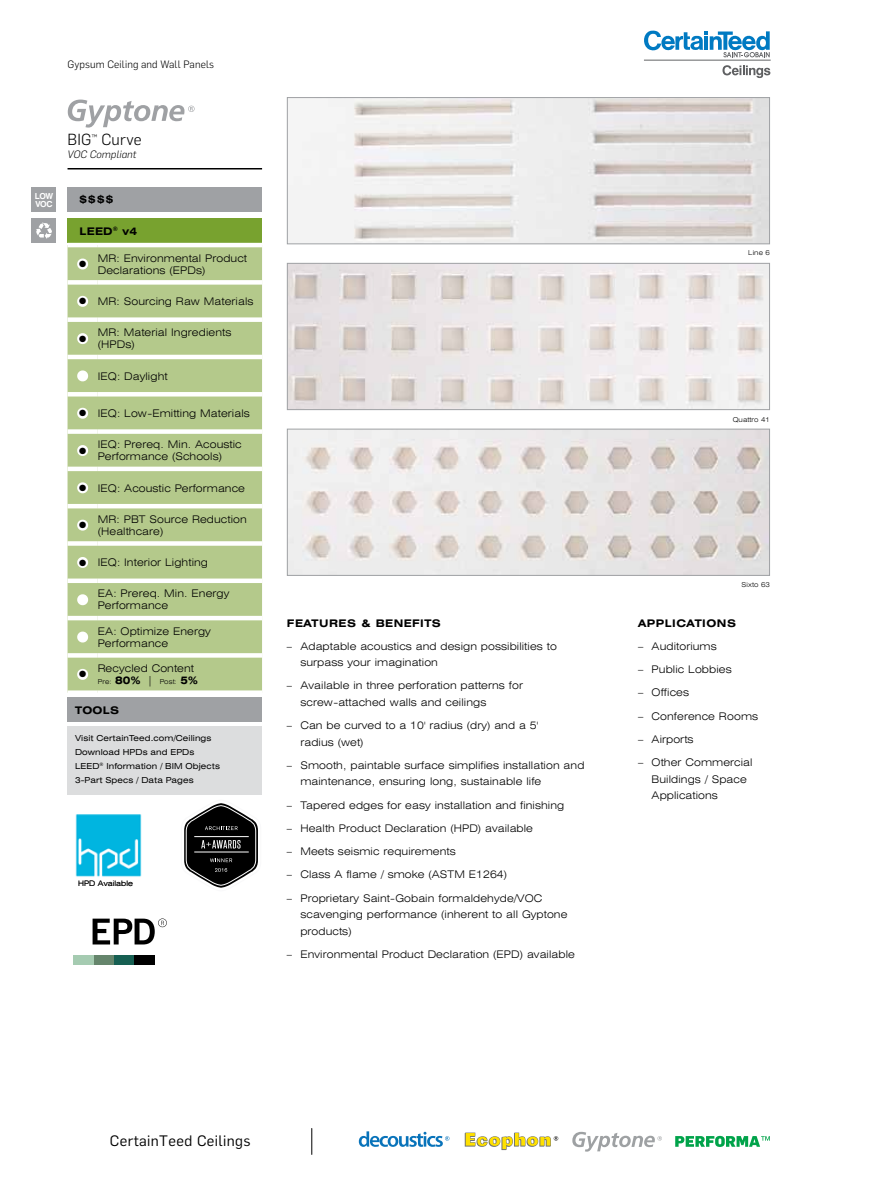
<style>
.page{position:relative;width:878px;height:1188px;background:#fff}
.page>*{position:absolute;margin:0;border:0;box-sizing:border-box;transform-origin:0 0}
.t1{font:300 15.75px "Flama";letter-spacing:.01em;color:#000}
.t2{font:14.85px "Flama";letter-spacing:.025em;color:#000}
.t3{font:300 expanded 10.5px/16.5px "Swiss 721 BT";letter-spacing:.01em;color:#000}
.t4{font:700 expanded 10.5px "Swiss 721 BT";letter-spacing:.05em;color:#000}
.t5{font:300 10.5px "Flama";letter-spacing:.01em;color:#000}
.t6{font:italic 300 10.5px "Flama";letter-spacing:.01em;color:#000}
.t7{font:9px "Zapf Dingbats ITC";color:#000}
.t8{font:9px "Zapf Dingbats ITC";color:#fff}
.t9{font:expanded 8.25px/14.2px "Swiss 721 BT";letter-spacing:.01em;color:#000}
.t10{font:700 8.25px/8.2px "Swiss 721 BT";letter-spacing:-.05em;color:#fff}
.t11{font:300 expanded 7.5px "Swiss 721 BT";letter-spacing:.01em;color:#000}
.t12{font:300 expanded 6.75px "Swiss 721 BT";letter-spacing:.01em;color:#000}
.s1{color:#fff}
.s2{font-weight:700;font-size:10.5px}
.s3{font-size:10.5px}
</style>
<div class="page">
<div style="left:68px;top:188px;width:194px;height:24px;background:#9fa1a4"></div>
<div style="left:32px;top:188px;width:24px;height:24px;background:#9fa1a4"></div>
<div style="left:32px;top:219px;width:24px;height:24px;background:#9fa1a4"></div>
<svg style="left:36px;top:223px;width:16px;height:16px"></svg>
<div style="left:68px;top:219px;width:194px;height:24px;background:#78a22f"></div>
<svg style="left:68px;top:100px;width:126px;height:28px"></svg>
<hr style="left:68px;top:168px;width:194px;height:2px;background:#000">
<div style="left:68px;top:247px;width:194px;height:443px;background:#b4c98b"></div>
<div style="left:68px;top:280px;width:30px;height:5px;background:#fff"></div>
<div style="left:98px;top:280px;width:164px;height:5px;background:#fff"></div>
<div style="left:68px;top:317px;width:30px;height:5px;background:#fff"></div>
<div style="left:98px;top:317px;width:164px;height:5px;background:#fff"></div>
<hr style="left:68px;top:355px;width:30px;height:4px;background:#fff">
<hr style="left:98px;top:355px;width:164px;height:4px;background:#fff">
<div style="left:68px;top:392px;width:30px;height:5px;background:#fff"></div>
<div style="left:98px;top:392px;width:164px;height:5px;background:#fff"></div>
<div style="left:68px;top:429px;width:30px;height:5px;background:#fff"></div>
<div style="left:98px;top:429px;width:164px;height:5px;background:#fff"></div>
<hr style="left:68px;top:467px;width:30px;height:4px;background:#fff">
<hr style="left:98px;top:467px;width:164px;height:4px;background:#fff">
<hr style="left:68px;top:504px;width:30px;height:4px;background:#fff">
<hr style="left:98px;top:504px;width:164px;height:4px;background:#fff">
<div style="left:68px;top:541px;width:30px;height:5px;background:#fff"></div>
<div style="left:98px;top:541px;width:164px;height:5px;background:#fff"></div>
<hr style="left:68px;top:579px;width:30px;height:4px;background:#fff">
<hr style="left:98px;top:579px;width:164px;height:4px;background:#fff">
<hr style="left:68px;top:616px;width:30px;height:4px;background:#fff">
<hr style="left:98px;top:616px;width:164px;height:4px;background:#fff">
<div style="left:68px;top:653px;width:30px;height:5px;background:#fff"></div>
<div style="left:98px;top:653px;width:164px;height:5px;background:#fff"></div>
<svg style="left:74px;top:255px;width:18px;height:18px"></svg>
<svg style="left:74px;top:292px;width:18px;height:18px"></svg>
<svg style="left:74px;top:330px;width:18px;height:18px"></svg>
<svg style="left:74px;top:367px;width:18px;height:18px"></svg>
<svg style="left:74px;top:404px;width:18px;height:18px"></svg>
<svg style="left:74px;top:442px;width:18px;height:18px"></svg>
<svg style="left:74px;top:479px;width:18px;height:18px"></svg>
<svg style="left:74px;top:516px;width:18px;height:18px"></svg>
<svg style="left:74px;top:553px;width:18px;height:18px"></svg>
<svg style="left:74px;top:591px;width:18px;height:18px"></svg>
<svg style="left:74px;top:628px;width:18px;height:18px"></svg>
<svg style="left:74px;top:665px;width:18px;height:18px"></svg>
<div style="left:68px;top:697px;width:194px;height:24px;background:#9fa1a4"></div>
<div style="left:68px;top:726px;width:194px;height:68px;background:#dcddde"></div>
<img style="left:289px;top:265px;width:479px;height:143px">
<div style="left:287px;top:263px;width:483px;height:147px;border:1px solid #9fa1a4"></div>
<img style="left:289px;top:431px;width:479px;height:143px">
<div style="left:287px;top:429px;width:483px;height:147px;border:1px solid #9fa1a4"></div>
<img style="left:289px;top:99px;width:479px;height:143px">
<div style="left:287px;top:97px;width:483px;height:147px;border:1px solid #9fa1a4"></div>
<svg style="left:722px;top:65px;width:48px;height:13px"></svg>
<hr style="left:644px;top:60px;width:126px;height:1px;background:#636466">
<svg style="left:644px;top:31px;width:125px;height:26px"></svg>
<svg style="left:311px;top:1128px;width:1px;height:26px"></svg>
<svg style="left:464px;top:1132px;width:94px;height:18px"></svg>
<svg style="left:572px;top:1132px;width:90px;height:20px"></svg>
<svg style="left:675px;top:1136px;width:94px;height:11px"></svg>
<svg style="left:359px;top:1131px;width:90px;height:16px"></svg>
<svg style="left:184px;top:803px;width:74px;height:85px"></svg>
<img style="left:75px;top:814px;width:67px;height:63px">
<div style="left:113px;top:955px;width:21px;height:10px;background:#165f52"></div>
<div style="left:93px;top:955px;width:21px;height:10px;background:#65856c"></div>
<div style="left:73px;top:955px;width:20px;height:10px;background:#a5cbb1"></div>
<div style="left:134px;top:955px;width:20px;height:10px;background:#000"></div>
<svg style="left:93px;top:919px;width:74px;height:25px"></svg>
<p class="t5" style="left:68px;top:57px;width:148px">Gypsum Ceiling and Wall Panels</p>
<p class="t10" style="left:35px;top:192px;width:20px">LOW<br>VOC</p>
<h1 class="t1" style="left:68px;top:129px;width:76px">BIG<sup>™</sup> Curve</h1>
<p class="t6" style="left:68px;top:148px;width:71px">VOC Compliant</p>
<p class="t4" style="left:80px;top:193px;width:35px">$$$$</p>
<p class="t4" style="left:80px;top:225px;width:59px">LEED<sup>®</sup> v4</p>
<p class="t7" style="left:79px;top:260px;width:9px">●</p>
<p class="t3" style="left:98px;top:252px;width:151px;line-height:12px">MR: Environmental Product<br>Declarations (EPDs)</p>
<p class="t3" style="left:79px;top:293px;width:176px">● MR: Sourcing Raw Materials</p>
<p class="t7" style="left:79px;top:334px;width:9px">●</p>
<p class="t3" style="left:98px;top:327px;width:135px;line-height:12px">MR: Material Ingredients (HPDs)</p>
<p class="t3" style="left:79px;top:368px;width:90px"><span class="s1">●</span> IEQ: Daylight</p>
<p class="t3" style="left:79px;top:405px;width:172px">● IEQ: Low-Emitting Materials</p>
<p class="t7" style="left:79px;top:446px;width:9px">●</p>
<p class="t3" style="left:98px;top:439px;width:145px;line-height:12px">IEQ: Prereq. Min. Acoustic<br>Performance (Schools)</p>
<p class="t3" style="left:79px;top:480px;width:167px">● IEQ: Acoustic Performance</p>
<p class="t7" style="left:79px;top:521px;width:9px">●</p>
<p class="t3" style="left:98px;top:513px;width:150px;line-height:12px">MR: PBT Source Reduction (Healthcare)</p>
<p class="t3" style="left:79px;top:554px;width:130px">● IEQ: Interior Lighting</p>
<p class="t8" style="left:79px;top:596px;width:9px">●</p>
<p class="t3" style="left:98px;top:588px;width:133px;line-height:12px">EA: Prereq. Min. Energy<br>Performance</p>
<p class="t8" style="left:79px;top:633px;width:9px">●</p>
<p class="t3" style="left:98px;top:625px;width:115px;line-height:12px">EA: Optimize Energy<br>Performance</p>
<p class="t7" style="left:79px;top:670px;width:9px">●</p>
<p class="t3" style="left:98px;top:660px;width:98px">Recycled Content</p>
<p class="t12" style="left:98px;top:678px;width:102px">Pre: <span class="s2">80%</span> <span class="s3">|</span> Post: <span class="s2">5%</span></p>
<p class="t4" style="left:75px;top:703px;width:45px">TOOLS</p>
<p class="t9" style="left:75px;top:731px;width:146px">Visit CertainTeed.com/Ceilings<br>Download HPDs and EPDs<br>LEED<sup>®</sup> Information / BIM Objects<br>3-Part Specs / Data Pages</p>
<p class="t11" style="left:78px;top:879px;width:56px">HPD Available</p>
<p class="t4" style="left:287px;top:616px;width:156px">FEATURES &amp; BENEFITS</p>
<p class="t3" style="left:300px;top:638px;width:258px;text-indent:-14px">– Adaptable acoustics and design possibilities to surpass your imagination</p>
<p class="t3" style="left:300px;top:678px;width:224px;text-indent:-14px">– Available in three perforation patterns for screw-attached walls and ceilings</p>
<p class="t3" style="left:300px;top:717px;width:239px;text-indent:-14px">– Can be curved to a 10' radius (dry) and a 5' radius (wet)</p>
<p class="t3" style="left:300px;top:757px;width:285px;text-indent:-14px">– Smooth, paintable surface simplifies installation and maintenance, ensuring long, sustainable life</p>
<p class="t3" style="left:287px;top:797px;width:279px">– Tapered edges for easy installation and finishing</p>
<p class="t3" style="left:287px;top:820px;width:247px">– Health Product Declaration (HPD) available</p>
<p class="t3" style="left:287px;top:843px;width:170px">– Meets seismic requirements</p>
<p class="t3" style="left:287px;top:866px;width:222px">– Class A flame / smoke (ASTM E1264)</p>
<p class="t3" style="left:300px;top:890px;width:268px;text-indent:-14px">– Proprietary Saint-Gobain formaldehyde/VOC scavenging performance (inherent to all Gyptone products)</p>
<p class="t3" style="left:287px;top:946px;width:289px">– Environmental Product Declaration (EPD) available</p>
<p class="t12" style="left:748px;top:249px;width:23px">Line 6</p>
<p class="t12" style="left:732px;top:415px;width:39px">Quattro 41</p>
<p class="t12" style="left:741px;top:581px;width:30px">Sixto 63</p>
<p class="t4" style="left:638px;top:616px;width:99px">APPLICATIONS</p>
<p class="t3" style="left:638px;top:638px;width:80px">– Auditoriums</p>
<p class="t3" style="left:638px;top:661px;width:95px">– Public Lobbies</p>
<p class="t3" style="left:638px;top:684px;width:52px">– Offices</p>
<p class="t3" style="left:638px;top:708px;width:122px">– Conference Rooms</p>
<p class="t3" style="left:638px;top:731px;width:57px">– Airports</p>
<p class="t3" style="left:651px;top:754px;width:102px;text-indent:-14px">– Other Commercial<br>Buildings / Space<br>Applications</p>
<h2 class="t2" style="left:110px;top:1131px;width:142px">CertainTeed Ceilings</h2>
</div>
